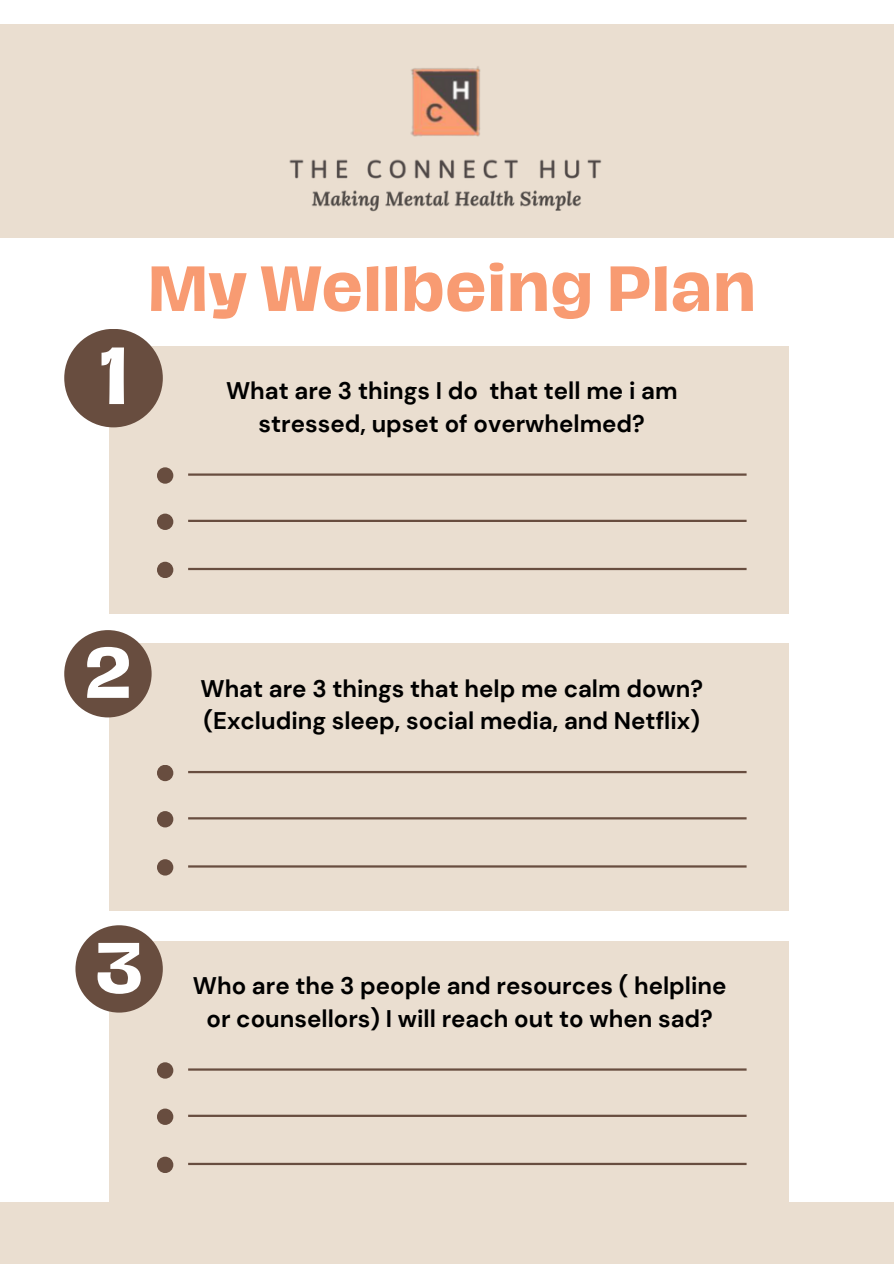
<style>
.page{position:relative;width:894px;height:1264px;background:#fff}
.page>*{position:absolute;margin:0;border:0;box-sizing:border-box;transform-origin:0 0}
.t1{font:700 74.1px "Hagrid Text";color:#fff}
.t2{font:700 65.7px "Hagrid Text";color:#fff}
.t3{font:700 58.35px "Hagrid Text";color:#f89b72}
.t4{font:700 24px/32.7px "DM Sans";color:#000;text-align:center}
</style>
<div class="page">
<div style="left:0;top:24px;width:893px;height:213px;background:#eaded0"></div>
<div style="left:109px;top:346px;width:679px;height:267px;background:#eaded0"></div>
<div style="left:0;top:1202px;width:893px;height:61px;background:#eaded0"></div>
<hr style="left:188px;top:473px;width:558px;height:2px;background:#684d3f">
<hr style="left:188px;top:519px;width:558px;height:3px;background:#684d3f">
<hr style="left:188px;top:568px;width:558px;height:2px;background:#684d3f">
<div style="left:157px;top:467px;width:16px;height:16px;background:#684d3f;border-radius:50%"></div>
<div style="left:157px;top:513px;width:16px;height:17px;background:#684d3f;border-radius:50%"></div>
<div style="left:157px;top:561px;width:16px;height:17px;background:#684d3f;border-radius:50%"></div>
<img style="left:289px;top:66px;width:313px;height:146px">
<div style="left:64px;top:329px;width:99px;height:98px;background:#684d3f;border-radius:50%"></div>
<div style="left:109px;top:643px;width:679px;height:267px;background:#eaded0"></div>
<div style="left:64px;top:630px;width:87px;height:87px;background:#684d3f;border-radius:50%"></div>
<hr style="left:188px;top:771px;width:558px;height:2px;background:#684d3f">
<hr style="left:188px;top:817px;width:558px;height:2px;background:#684d3f">
<hr style="left:188px;top:865px;width:558px;height:2px;background:#684d3f">
<div style="left:157px;top:764px;width:16px;height:17px;background:#684d3f;border-radius:50%"></div>
<div style="left:157px;top:811px;width:16px;height:16px;background:#684d3f;border-radius:50%"></div>
<div style="left:157px;top:859px;width:16px;height:16px;background:#684d3f;border-radius:50%"></div>
<div style="left:109px;top:941px;width:679px;height:267px;background:#eaded0"></div>
<div style="left:75px;top:925px;width:88px;height:87px;background:#684d3f;border-radius:50%"></div>
<hr style="left:188px;top:1068px;width:558px;height:2px;background:#684d3f">
<hr style="left:188px;top:1114px;width:558px;height:2px;background:#684d3f">
<hr style="left:188px;top:1162px;width:558px;height:3px;background:#684d3f">
<div style="left:157px;top:1062px;width:16px;height:16px;background:#684d3f;border-radius:50%"></div>
<div style="left:157px;top:1108px;width:16px;height:16px;background:#684d3f;border-radius:50%"></div>
<div style="left:157px;top:1156px;width:16px;height:16px;background:#684d3f;border-radius:50%"></div>
<h1 class="t1" style="left:98px;top:339px;width:32px">1</h1>
<p class="t3" style="left:147px;top:260px;width:610px">My Wellbeing Plan</p>
<p class="t4" style="left:226px;top:375px;width:453px">What are 3 things I do that tell me i am stressed, upset of overwhelmed?</p>
<p class="t2" style="left:84px;top:640px;width:49px">2</p>
<p class="t4" style="left:200px;top:672px;width:504px;text-align:left">What are 3 things that help me calm down? (Excluding sleep, social media, and Netflix)</p>
<p class="t2" style="left:95px;top:935px;width:50px">3</p>
<p class="t4" style="left:193px;top:969px;width:535px">Who are the 3 people and resources ( helpline or counsellors) I will reach out to when sad?</p>
</div>
